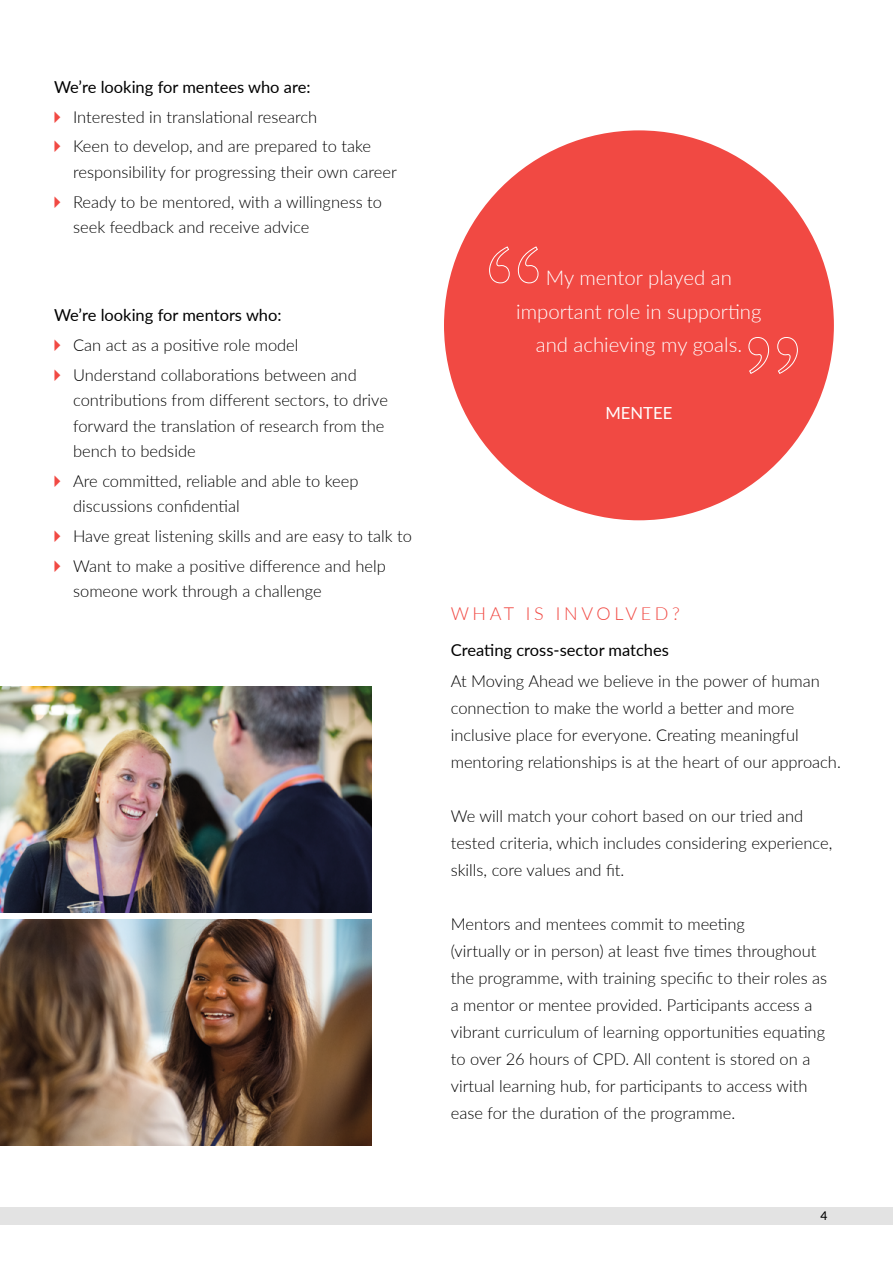
<style>
.page{position:relative;width:893px;height:1263px;background:#fff}
.page>*{position:absolute;margin:0;border:0;box-sizing:border-box;transform-origin:0 0}
.Body_copy{font:300 20.4px/33.3px "Lato";color:#fff;text-align:center}
.t1{font:300 18px "Lato";letter-spacing:.2em;color:#f14943}
.Quote_source{font:16.65px "Lato";color:#fff}
.Body_copy-2{font:300 16.5px/27px "Lato";color:#000}
.t2{font:16.5px "Lato";color:#000}
.t3{font:500 12px "Lato";color:#000}
.s1{font-family:"Pictos";font-weight:400;color:#f14943}
</style>
<div class="page">
<div style="left:444px;top:130px;width:390px;height:390px;background:#f14943;border-radius:50%"></div>
<svg style="left:489px;top:246px;width:50px;height:38px"></svg>
<svg style="left:748px;top:337px;width:50px;height:37px"></svg>
<img style="left:0;top:687px;width:371px;height:225px">
<img style="left:0;top:920px;width:371px;height:225px">
<div style="left:0;top:1208px;width:893px;height:17px;background:#e3e3e3"></div>
<h2 class="t2" style="left:54px;top:75px;width:258px">We’re looking for mentees who are:</h2>
<p class="Body_copy-2" style="left:54px;top:103px;width:265px"><span class="s1">4</span> Interested in translational research</p>
<p class="Body_copy-2" style="left:73px;top:133px;width:325px;line-height:25.5px;text-indent:-19px"><span class="s1">4</span> Keen to develop, and are prepared to take responsibility for progressing their own career</p>
<p class="Body_copy-2" style="left:73px;top:188px;width:310px;line-height:25.5px;text-indent:-19px"><span class="s1">4</span> Ready to be mentored, with a willingness to seek feedback and receive advice</p>
<h2 class="t2" style="left:54px;top:303px;width:229px">We’re looking for mentors who:</h2>
<p class="Body_copy-2" style="left:54px;top:331px;width:246px"><span class="s1">4</span> Can act as a positive role model</p>
<p class="Body_copy-2" style="left:73px;top:361px;width:316px;line-height:25.5px;text-indent:-19px"><span class="s1">4</span> Understand collaborations between and contributions from different sectors, to drive forward the translation of research from the bench to bedside</p>
<p class="Body_copy-2" style="left:73px;top:468px;width:287px;line-height:25.5px;text-indent:-19px"><span class="s1">4</span> Are committed, reliable and able to keep discussions confidential</p>
<p class="Body_copy-2" style="left:54px;top:522px;width:359px"><span class="s1">4</span> Have great listening skills and are easy to talk to</p>
<p class="Body_copy-2" style="left:73px;top:553px;width:314px;line-height:25.5px;text-indent:-19px"><span class="s1">4</span> Want to make a positive difference and help someone work through a challenge</p>
<p class="Body_copy" style="left:516px;top:260px;width:247px">My mentor played an important role in supporting and achieving my goals.</p>
<p class="Quote_source" style="left:605px;top:401px;width:68px">MENTEE</p>
<h1 class="t1" style="left:451px;top:601px;width:231px">WHAT IS INVOLVED?</h1>
<h2 class="t2" style="left:451px;top:638px;width:220px">Creating cross-sector matches</h2>
<p class="Body_copy-2" style="left:451px;top:667px;width:392px">At Moving Ahead we believe in the power of human connection to make the world a better and more inclusive place for everyone. Creating meaningful mentoring relationships is at the heart of our approach.</p>
<p class="Body_copy-2" style="left:451px;top:802px;width:383px">We will match your cohort based on our tried and tested criteria, which includes considering experience, skills, core values and fit.</p>
<p class="Body_copy-2" style="left:451px;top:910px;width:378px">Mentors and mentees commit to meeting<br>(virtually or in person) at least five times throughout the programme, with training specific to their roles as a mentor or mentee provided. Participants access a vibrant curriculum of learning opportunities equating to over 26 hours of CPD. All content is stored on a virtual learning hub, for participants to access with ease for the duration of the programme.</p>
<p class="t3" style="left:820px;top:1207px;width:8px">4</p>
</div>
